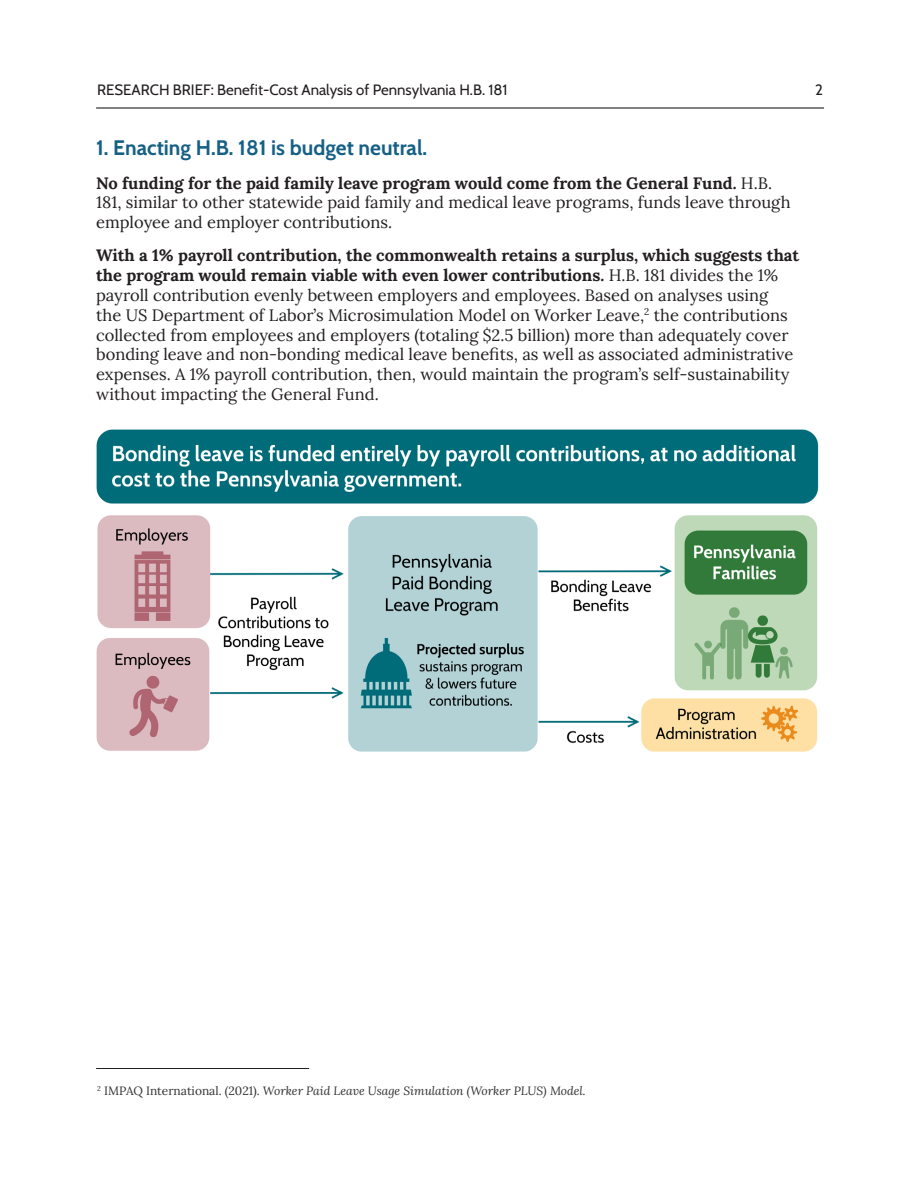
<style>
.page{position:relative;width:918px;height:1188px;background:#fff}
.page>*{position:absolute;margin:0;border:0;box-sizing:border-box;transform-origin:0 0}
.t1{font:700 21px "Cabin";color:#166086}
.t2{font:16.5px/19.8px "Lora";color:#231f20}
.t3{font:15px "Cabin";color:#231f20}
.t4{font:italic 12px "Lora";color:#333232}
.s1{font-weight:700}
.s2{font-style:normal}
</style>
<div class="page">
<hr style="left:96px;top:107px;width:728px;height:2px;background:#231f20">
<img style="left:96px;top:429px;width:723px;height:323px">
<hr style="left:96px;top:1068px;width:213px;height:1px;background:#231f20">
<p class="t3" style="left:97px;top:78px;width:412px">RESEARCH BRIEF: Benefit-Cost Analysis of Pennsylvania H.B. 181</p>
<p class="t3" style="left:815px;top:78px;width:9px">2</p>
<p class="t1" style="left:96px;top:131px;width:333px">1. Enacting H.B. 181 is budget neutral.</p>
<p class="t2" style="left:96px;top:172px;width:696px"><span class="s1">No funding for the paid family leave program would come from the General Fund.</span> H.B.<br>181, similar to other statewide paid family and medical leave programs, funds leave through employee and employer contributions.</p>
<p class="t2" style="left:96px;top:245px;width:705px"><span class="s1">With a 1% payroll contribution, the commonwealth retains a surplus, which suggests that the program would remain viable with even lower contributions.</span> H.B. 181 divides the 1% payroll contribution evenly between employers and employees. Based on analyses using<br>the US Department of Labor’s Microsimulation Model on Worker Leave,<sup>2</sup> the contributions collected from employees and employers (totaling $2.5 billion) more than adequately cover bonding leave and non-bonding medical leave benefits, as well as associated administrative expenses. A 1% payroll contribution, then, would maintain the program’s self-sustainability without impacting the General Fund.</p>
<p class="t4" style="left:97px;top:1082px;width:490px"><sup>2</sup> <span class="s2">IMPAQ International. (2021).</span> Worker Paid Leave Usage Simulation (Worker PLUS) Model.</p>
</div>
